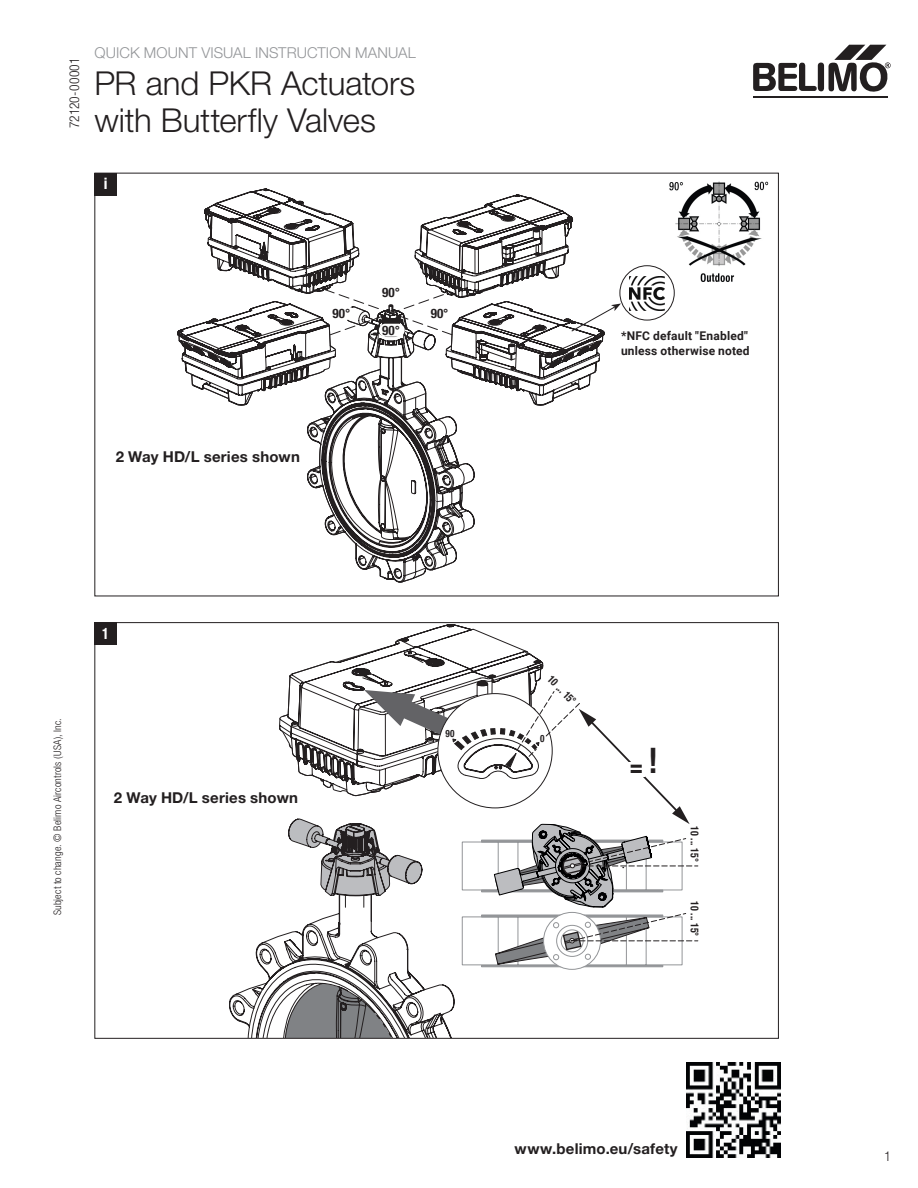
<style>
.page{position:relative;width:918px;height:1188px;background:#fff}
.page>*{position:absolute;margin:0;border:0;box-sizing:border-box;transform-origin:0 0}
.t1{font:300 33px "Helvetica Neue LT Std";letter-spacing:-.005em;color:#231f20}
.t2{font:700 condensed 24.3px "Helvetica Neue LT Std";color:#231f20;scale:.9 1}
.t3{font:700 condensed 15.6px "Helvetica Neue LT Std";color:#fff;scale:.9 1}
.t4{font:700 condensed 15.6px "Helvetica Neue LT Std";color:#fff}
.t5{font:700 15px "Helvetica Neue LT Std";letter-spacing:.015em;color:#231f20}
.t6{font:300 15px "Helvetica Neue LT Std";letter-spacing:.005em;color:#939598}
.t7{font:300 condensed 13.5px "Helvetica Neue LT Std";letter-spacing:.01em;color:#231f20}
.t8{font:700 condensed 13.05px "Helvetica Neue LT Std";color:#231f20}
.bullet_list{font:700 12px/15px "Roboto";letter-spacing:.015em;color:#231f20}
.t9{font:700 condensed 10.95px "Helvetica Neue LT Std";color:#231f20;scale:.9 1}
.t10{font:300 condensed 10.5px "Helvetica Neue LT Std";letter-spacing:.015em;color:#231f20}
.s1{font-size:35.25px}
</style>
<div class="page">
<hr style="left:753px;top:97px;width:134px;height:1px;background:#231f20">
<svg style="left:753px;top:45px;width:138px;height:47px"></svg>
<div style="left:95px;top:623px;width:22px;height:22px;background:#231f20"></div>
<div style="left:95px;top:173px;width:22px;height:22px;background:#231f20"></div>
<svg style="left:279px;top:624px;width:224px;height:121px"></svg>
<svg style="left:229px;top:828px;width:226px;height:209px"></svg>
<svg style="left:177px;top:322px;width:27px;height:68px"></svg>
<svg style="left:307px;top:436px;width:168px;height:147px"></svg>
<svg style="left:204px;top:189px;width:452px;height:247px"></svg>
<img style="left:666px;top:181px;width:103px;height:104px">
<img style="left:687px;top:1062px;width:93px;height:95px">
<img style="left:630px;top:276px;width:34px;height:35px">
<div style="left:620px;top:265px;width:55px;height:55px;border:1px solid #231f20;border-radius:50%"></div>
<svg style="left:289px;top:641px;width:409px;height:329px"></svg>
<p class="t7" style="left:67px;top:128px;width:72px;rotate:-90deg">72120-00001</p>
<p class="t6" style="left:94px;top:43px;width:323px">QUICK MOUNT VISUAL INSTRUCTION MANUAL</p>
<p class="t1" style="left:94px;top:63px;width:322px">PR and PKR Actuators</p>
<p class="t1" style="left:94px;top:100px;width:283px">with Butterfly Valves</p>
<p class="t4" style="left:104px;top:174px;width:5px">i</p>
<p class="t8" style="left:333px;top:306px;width:19px">90°</p>
<p class="t8" style="left:382px;top:285px;width:19px">90°</p>
<p class="t8" style="left:382px;top:323px;width:19px">90°</p>
<p class="t8" style="left:431px;top:306px;width:19px">90°</p>
<p class="t5" style="left:116px;top:448px;width:186px">2 Way HD/L series shown</p>
<p class="t10" style="left:51px;top:915px;width:199px;rotate:-90deg">Subject to change. © Belimo Aircontrols (USA), Inc.</p>
<p class="t3" style="left:102px;top:624px;width:9px">1</p>
<p class="t5" style="left:114px;top:789px;width:186px">2 Way HD/L series shown</p>
<p class="bullet_list" style="left:621px;top:328px;width:130px">*NFC default "Enabled" unless otherwise noted</p>
<p class="t9" style="left:555px;top:673px;width:41px;rotate:46deg">10 ... 15°</p>
<p class="t2" style="left:630px;top:752px;width:33px">= <span class="s1">!</span></p>
<p class="t9" style="left:701px;top:826px;width:41px;rotate:90deg">10 ... 15°</p>
<p class="t9" style="left:701px;top:901px;width:41px;rotate:90deg">10 ... 15°</p>
<p class="t5" style="left:515px;top:1139px;width:165px">www.belimo.eu/safety</p>
<p class="t7" style="left:885px;top:1148px;width:8px">1</p>
</div>
